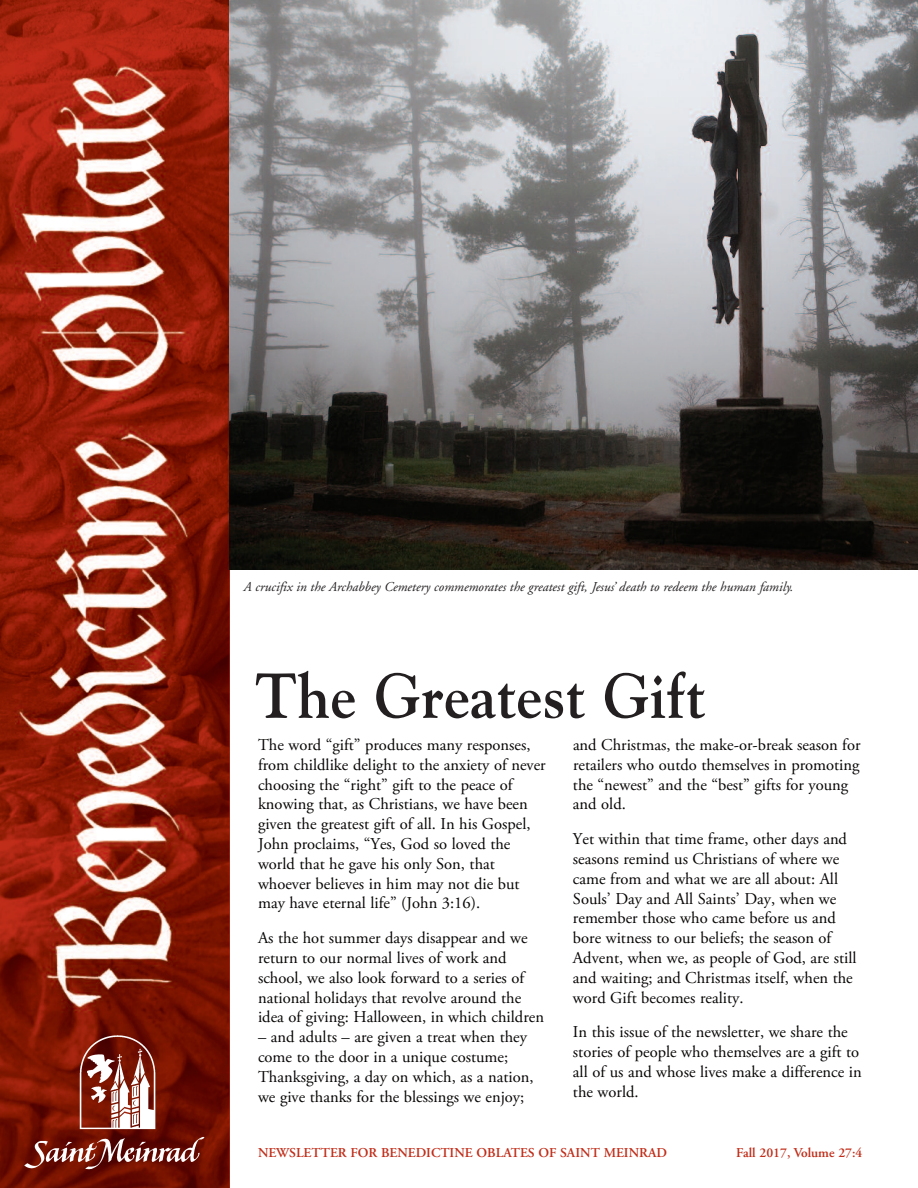
<style>
.page{position:relative;width:918px;height:1188px;background:#fff}
.page>*{position:absolute;margin:0;border:0;box-sizing:border-box;transform-origin:0 0}
.t1{font:700 63px "Goudy";color:#231f20;scale:.94 1}
.t2{font:16.5px/19.8px "Adobe Garamond Pro";color:#070504}
.t3{font:italic 13.5px "Adobe Garamond";color:#231f20}
.t4{font:600 13.5px "Adobe Garamond";color:#c02d19}
</style>
<div class="page">
<img style="left:0;top:0;width:229px;height:1188px">
<img style="left:16px;top:51px;width:182px;height:972px">
<img style="left:24px;top:1035px;width:181px;height:135px">
<img style="left:229px;top:0;width:689px;height:570px">
<p class="t3" style="left:243px;top:581px;width:551px">A crucifix in the Archabbey Cemetery commemorates the greatest gift, Jesus’ death to redeem the human family.</p>
<h1 class="t1" style="left:255px;top:659px;width:481px">The Greatest Gift</h1>
<p class="t2" style="left:258px;top:736px;width:289px">The word “gift” produces many responses, from childlike delight to the anxiety of never choosing the “right” gift to the peace of knowing that, as Christians, we have been given the greatest gift of all. In his Gospel, John proclaims, “Yes, God so loved the world that he gave his only Son, that whoever believes in him may not die but may have eternal life” (John 3:16).</p>
<p class="t2" style="left:258px;top:930px;width:287px">As the hot summer days disappear and we return to our normal lives of work and school, we also look forward to a series of national holidays that revolve around the idea of giving: Halloween, in which children</p>
<p class="t2" style="left:258px;top:1029px;width:277px">– and adults – are given a treat when they come to the door in a unique costume; Thanksgiving, a day on which, as a nation, we give thanks for the blessings we enjoy;</p>
<p class="t2" style="left:573px;top:736px;width:289px">and Christmas, the make-or-break season for retailers who outdo themselves in promoting the “newest” and the “best” gifts for young and old.</p>
<p class="t2" style="left:573px;top:831px;width:285px">Yet within that time frame, other days and seasons remind us Christians of where we came from and what we are all about: All Souls’ Day and All Saints’ Day, when we remember those who came before us and bore witness to our beliefs; the season of Advent, when we, as people of God, are still and waiting; and Christmas itself, when the word Gift becomes reality.</p>
<p class="t2" style="left:573px;top:1024px;width:290px">In this issue of the newsletter, we share the stories of people who themselves are a gift to all of us and whose lives make a difference in the world.</p>
<p class="t4" style="left:258px;top:1148px;width:411px">NEWSLETTER FOR BENEDICTINE OBLATES OF SAINT MEINRAD</p>
<p class="t4" style="left:736px;top:1148px;width:128px">Fall 2017, Volume 27:4</p>
</div>
